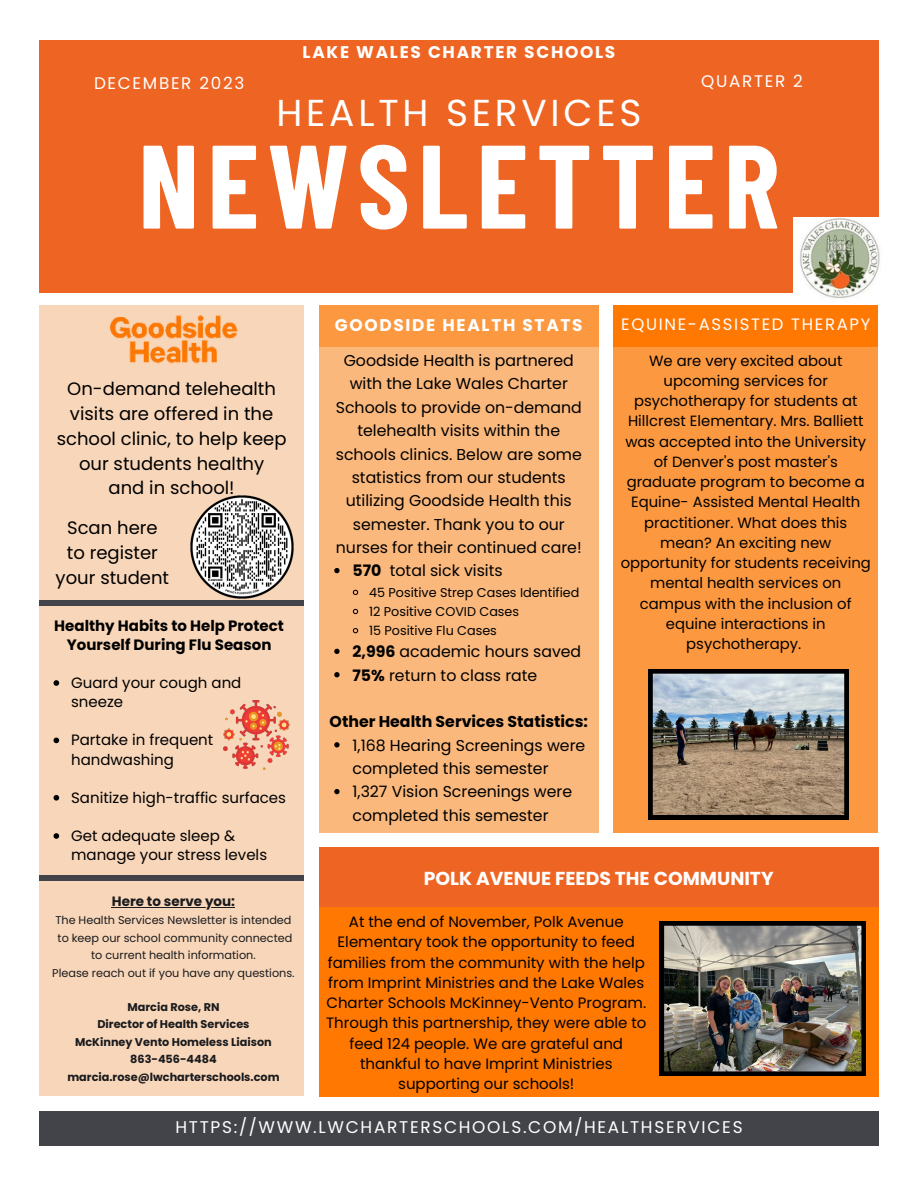
<style>
.page{position:relative;width:918px;height:1188px;background:#fff}
.page>*{position:absolute;margin:0;border:0;box-sizing:border-box;transform-origin:0 0}
.t1{font:700 118.5px "Barlow Condensed";letter-spacing:.07em;color:#fff}
.t2{font:37.5px "Poppins";letter-spacing:.1em;color:#fff}
.t3{font:700 18.75px "Poppins";color:#fff}
.t4{font:18px/24.8px "Poppins";color:#000;text-align:center}
.t5{font:16.95px "Poppins";letter-spacing:.1em;color:#fff}
.t6{font:700 16.95px "Poppins";letter-spacing:.1em;color:#fff}
.t7{font:16.8px "Poppins";letter-spacing:.1em;color:#fff}
.t8{font:16.5px "Poppins";letter-spacing:.1em;color:#fff}
.t9{font:15.75px/23.4px "Poppins";color:#000}
.t10{font:700 15.75px "Poppins";color:#000}
.t11{font:15px/20.2px "Poppins";color:#000}
.t12{font:700 15px/19.2px "Poppins";color:#000;text-align:center}
.t13{font:14.85px/20.2px "Poppins";color:#000;text-align:center}
.t14{font:700 13.5px "Poppins";color:#1a1b1e}
.t15{font:12.75px "Poppins";color:#000}
.t16{font:11.25px/17.5px "Poppins";color:#1a1b1e;text-align:center}
.t17{font:700 11.25px "Poppins";color:#1a1b1e}
.s1{font-weight:700}
</style>
<div class="page">
<div style="left:39px;top:305px;width:265px;height:791px;background:#f8d6b9"></div>
<div style="left:39px;top:1111px;width:840px;height:34px;background:#424449"></div>
<div style="left:39px;top:40px;width:840px;height:253px;background:#ee6423"></div>
<div style="left:39px;top:876px;width:265px;height:5px;background:#424449"></div>
<div style="left:319px;top:306px;width:280px;height:527px;background:#fab87c"></div>
<div style="left:614px;top:305px;width:264px;height:527px;background:#fc983f"></div>
<div style="left:319px;top:306px;width:280px;height:41px;background:#fc983f"></div>
<div style="left:319px;top:847px;width:560px;height:249px;background:#ff7801"></div>
<div style="left:319px;top:847px;width:560px;height:60px;background:#ee6423"></div>
<img style="left:794px;top:218px;width:86px;height:81px">
<div style="left:614px;top:305px;width:264px;height:42px;background:#ff7801"></div>
<div style="left:39px;top:600px;width:265px;height:6px;background:#424449"></div>
<img style="left:110px;top:315px;width:128px;height:49px">
<img style="left:190px;top:495px;width:104px;height:104px">
<img style="left:223px;top:701px;width:67px;height:68px">
<svg style="left:648px;top:669px;width:201px;height:150px"></svg>
<img style="left:660px;top:921px;width:206px;height:155px">
<hr style="left:112px;top:907px;width:123px;height:1px;background:#1a1b1e">
<svg style="left:334px;top:568px;width:6px;height:5px"></svg>
<svg style="left:352px;top:589px;width:7px;height:6px"></svg>
<svg style="left:352px;top:608px;width:7px;height:7px"></svg>
<svg style="left:352px;top:628px;width:7px;height:6px"></svg>
<svg style="left:334px;top:649px;width:6px;height:5px"></svg>
<svg style="left:334px;top:672px;width:6px;height:5px"></svg>
<svg style="left:334px;top:742px;width:6px;height:6px"></svg>
<svg style="left:334px;top:789px;width:6px;height:5px"></svg>
<svg style="left:54px;top:680px;width:5px;height:6px"></svg>
<svg style="left:54px;top:738px;width:5px;height:5px"></svg>
<svg style="left:54px;top:795px;width:5px;height:6px"></svg>
<svg style="left:54px;top:833px;width:5px;height:6px"></svg>
<h5 class="t6" style="left:303px;top:40px;width:314px">LAKE WALES CHARTER SCHOOLS</h5>
<p class="t7" style="left:94px;top:71px;width:152px">DECEMBER 2023</p>
<h5 class="t7" style="left:701px;top:69px;width:103px">QUARTER 2</h5>
<p class="t2" style="left:276px;top:87px;width:366px">HEALTH SERVICES</p>
<p class="t1" style="left:138px;top:110px;width:643px">NEWSLETTER</p>
<h6 class="t4" style="left:57px;top:377px;width:231px">On-demand telehealth visits are offered in the school clinic, to help keep our students healthy<br>and in school!</h6>
<p class="t4" style="left:56px;top:516px;width:115px">Scan here<br>to register your student</p>
<p class="t12" style="left:54px;top:616px;width:231px">Healthy Habits to Help Protect<br>Yourself During Flu Season</p>
<p class="t11" style="left:71px;top:673px;width:172px;line-height:19.2px">Guard your cough and sneeze</p>
<h3 class="t11" style="left:71px;top:731px;width:144px;line-height:19.2px">Partake in frequent handwashing</h3>
<p class="t11" style="left:71px;top:787px;width:216px">Sanitize high-traffic surfaces</p>
<p class="t11" style="left:71px;top:826px;width:198px;line-height:19.2px">Get adequate sleep &amp; manage your stress levels</p>
<p class="t14" style="left:112px;top:892px;width:125px">Here to serve you:</p>
<p class="t16" style="left:55px;top:912px;width:238px">The Health Services Newsletter is intended</p>
<p class="t16" style="left:58px;top:929px;width:236px">to keep our school community connected to current health information.</p>
<p class="t16" style="left:52px;top:964px;width:244px">Please reach out if you have any questions.</p>
<p class="t17" style="left:128px;top:999px;width:93px">Marcia Rose, RN</p>
<p class="t17" style="left:97px;top:1017px;width:154px">Director of Health Services</p>
<p class="t17" style="left:75px;top:1034px;width:198px">McKinney Vento Homeless Liaison</p>
<p class="t17" style="left:130px;top:1052px;width:88px">863-456-4484</p>
<p class="t17" style="left:67px;top:1069px;width:214px">marcia.rose@lwcharterschools.com</p>
<p class="t6" style="left:335px;top:314px;width:249px">GOODSIDE HEALTH STATS</p>
<p class="t8" style="left:621px;top:313px;width:251px">EQUINE-ASSISTED THERAPY</p>
<p class="t9" style="left:336px;top:349px;width:247px;text-align:center">Goodside Health is partnered with the Lake Wales Charter<br>Schools to provide on-demand telehealth visits within the schools clinics. Below are some statistics from our students utilizing Goodside Health this semester. Thank you to our nurses for their continued care!</p>
<p class="t9" style="left:353px;top:559px;width:152px"><span class="s1">570</span> total sick visits</p>
<p class="t15" style="left:369px;top:583px;width:212px">45 Positive Strep Cases Identified</p>
<p class="t15" style="left:369px;top:602px;width:152px">12 Positive COVID Cases</p>
<p class="t15" style="left:369px;top:621px;width:129px">15 Positive Flu Cases</p>
<p class="t9" style="left:353px;top:640px;width:230px"><span class="s1">2,996</span> academic hours saved</p>
<p class="t9" style="left:353px;top:663px;width:186px"><span class="s1">75%</span> return to class rate</p>
<p class="t10" style="left:330px;top:711px;width:260px">Other Health Services Statistics:</p>
<p class="t9" style="left:353px;top:733px;width:234px">1,168 Hearing Screenings were completed this semester</p>
<p class="t9" style="left:353px;top:780px;width:221px">1,327 Vision Screenings were completed this semester</p>
<h4 class="t13" style="left:621px;top:350px;width:252px">We are very excited about upcoming services for psychotherapy for students at<br>Hillcrest Elementary. Mrs. Balliett was accepted into the University of Denver's post master's graduate program to become a<br>Equine- Assisted Mental Health practitioner. What does this mean? An exciting new opportunity for students receiving mental health services on campus with the inclusion of equine interactions in psychotherapy.</h4>
<p class="t3" style="left:424px;top:865px;width:351px">POLK AVENUE FEEDS THE COMMUNITY</p>
<p class="t11" style="left:326px;top:912px;width:322px;text-align:center">At the end of November, Polk Avenue Elementary took the opportunity to feed families from the community with the help from Imprint Ministries and the Lake Wales Charter Schools McKinney-Vento Program.<br>Through this partnership, they were able to feed 124 people. We are grateful and thankful to have Imprint Ministries supporting our schools!</p>
<p class="t5" style="left:175px;top:1116px;width:569px">HTTPS://WWW.LWCHARTERSCHOOLS.COM/HEALTHSERVICES</p>
</div>
